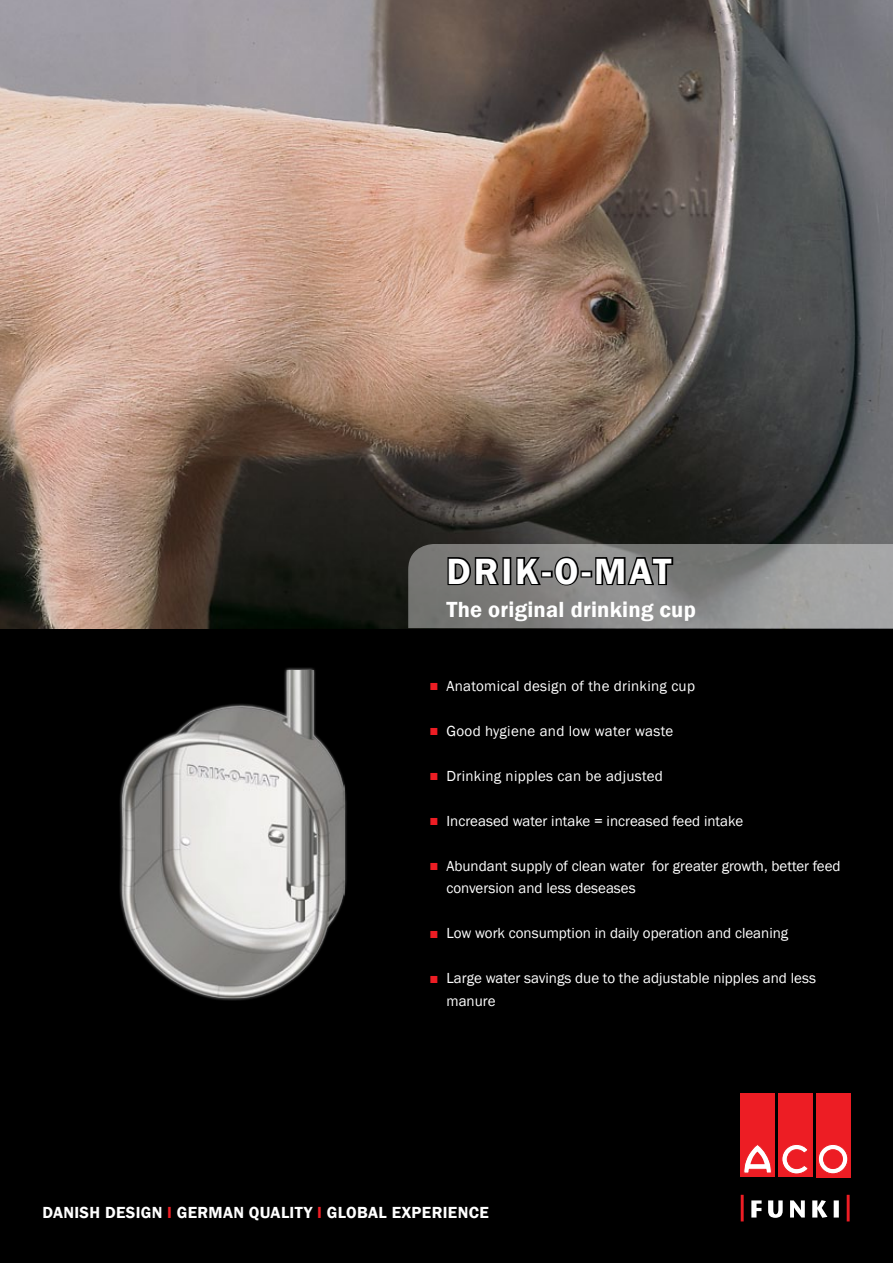
<style>
.page{position:relative;width:893px;height:1263px;background:#fff}
.page>*{position:absolute;margin:0;border:0;box-sizing:border-box;transform-origin:0 0}
.t1{font:600 37.5px "Franklin Gothic";letter-spacing:.08em;color:#fff}
.t2{font:600 22.5px "Franklin Gothic";letter-spacing:.01em;color:#fff}
.t3{font:600 16.5px "Franklin Gothic";letter-spacing:.02em;color:#fff}
.t4{font:15px/22.5px "Franklin Gothic";color:#fff}
.t5{font:15px "Franklin Gothic";letter-spacing:.02em;color:#fff}
.t6{font:15px "Franklin Gothic";color:#ed1d24}
.s1{color:#ed1d24}
</style>
<div class="page">
<div style="left:0;top:628px;width:893px;height:635px;background:#000"></div>
<div style="left:740px;top:1093px;width:35px;height:83px;background:#ed1d24"></div>
<svg style="left:744px;top:1145px;width:27px;height:28px"></svg>
<div style="left:778px;top:1093px;width:35px;height:83px;background:#ed1d24"></div>
<svg style="left:782px;top:1144px;width:26px;height:30px"></svg>
<div style="left:816px;top:1093px;width:34px;height:84px;background:#ed1d24"></div>
<svg style="left:818px;top:1144px;width:30px;height:30px"></svg>
<div style="left:818px;top:1144px;width:30px;height:30px;border:1px solid #ed1d24;border-radius:50%"></div>
<div style="left:824px;top:1149px;width:18px;height:19px;background:#ed1d24;border-radius:50%"></div>
<div style="left:823px;top:1149px;width:19px;height:19px;border:1px solid #ed1d24;border-radius:50%"></div>
<svg style="left:751px;top:1200px;width:88px;height:18px"></svg>
<hr style="left:847px;top:1195px;width:3px;height:26px;background:#ed1d24">
<hr style="left:741px;top:1195px;width:3px;height:26px;background:#ed1d24">
<img style="left:0;top:0;width:893px;height:628px">
<div style="left:119px;top:667px;width:229px;height:334px;background:#fff;opacity:.75"></div>
<img style="left:122px;top:670px;width:222px;height:327px">
<svg style="left:408px;top:543px;width:485px;height:85px;background:#7e7f7e"></svg>
<h1 class="t1" style="left:446px;top:548px;width:227px">DRIK-O-MAT</h1>
<h2 class="t2" style="left:446px;top:595px;width:251px">THE ORIGINAL DRINKING CUP</h2>
<p class="t6" style="left:429px;top:676px;width:11px">■</p>
<p class="t6" style="left:429px;top:721px;width:11px">■</p>
<p class="t6" style="left:429px;top:766px;width:11px">■</p>
<p class="t6" style="left:429px;top:811px;width:11px">■</p>
<p class="t6" style="left:429px;top:856px;width:11px">■</p>
<p class="t6" style="left:429px;top:923px;width:11px">■</p>
<p class="t6" style="left:429px;top:968px;width:11px">■</p>
<p class="t5" style="left:446px;top:677px;width:250px">Anatomical design of the drinking cup</p>
<p class="t5" style="left:446px;top:722px;width:228px">Good hygiene and low water waste</p>
<p class="t5" style="left:446px;top:767px;width:218px">Drinking nipples can be adjusted</p>
<p class="t4" style="left:446px;top:810px;width:298px">Increased water intake = increased feed intake</p>
<p class="t4" style="left:446px;top:855px;width:396px">Abundant supply of clean water for greater growth, better feed conversion and less deseases</p>
<p class="t4" style="left:446px;top:922px;width:343px">Low work consumption in daily operation and cleaning</p>
<p class="t4" style="left:446px;top:967px;width:371px">Large water savings due to the adjustable nipples and less manure</p>
<p class="t3" style="left:43px;top:1202px;width:448px">DANISH DESIGN <span class="s1">I</span> GERMAN QUALITY <span class="s1">I</span> GLOBAL EXPERIENCE</p>
</div>
